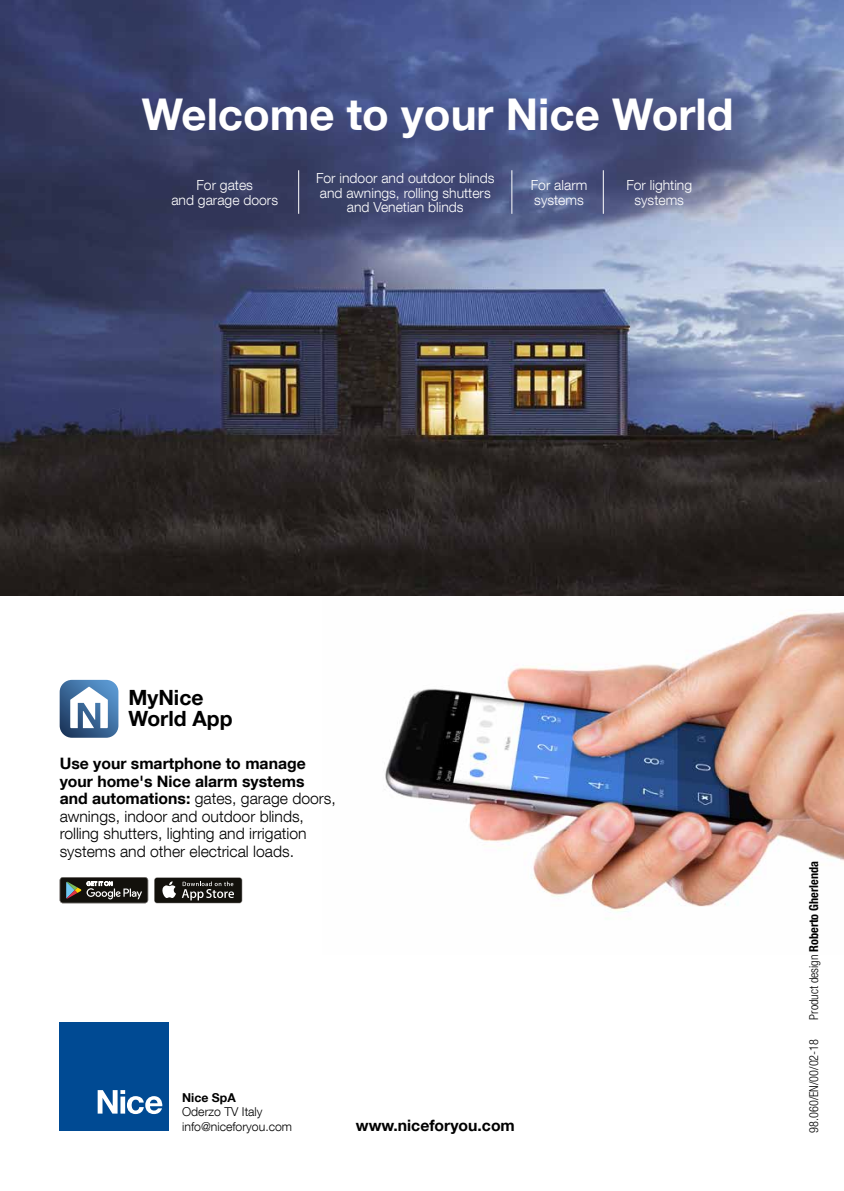
<style>
.page{position:relative;width:844px;height:1191px;background:#fff}
.page>*{position:absolute;margin:0;border:0;box-sizing:border-box;transform-origin:0 0}
.t1{font:700 43.75px "Helvetica Neue LT Com";color:#fff}
.t2{font:700 21px/21px "Helvetica Neue LT Com";color:#000}
.t3{font:300 15.75px/17.5px "Helvetica Neue LT Com";color:#000}
.t4{font:700 15.75px "Helvetica Neue LT Com";color:#000}
.t5{font:300 14px/14.9px "Helvetica Neue LT Com";color:#fff;text-align:center}
.t6{font:300 12.25px/14.7px "Helvetica Neue LT Com";color:#000}
.t7{font:700 condensed 12.25px "Helvetica Neue LT Pro";color:#000}
.t8{font:300 condensed 12.25px "Helvetica Neue LT Pro";color:#000}
.t9{font:700 12.25px "Helvetica Neue LT Com";color:#000}
.s1{font-weight:700}
.s2{font-weight:300}
</style>
<div class="page">
<img style="left:0;top:0;width:843px;height:595px">
<div style="left:60px;top:1021px;width:109px;height:109px;background:#004a93"></div>
<svg style="left:98px;top:1090px;width:64px;height:24px"></svg>
<svg style="left:60px;top:680px;width:58px;height:57px"></svg>
<img style="left:384px;top:612px;width:459px;height:300px">
<hr style="left:298px;top:170px;width:1px;height:44px;background:#fff">
<hr style="left:511px;top:170px;width:1px;height:44px;background:#fff">
<hr style="left:602px;top:170px;width:1px;height:44px;background:#fff">
<div style="left:154px;top:877px;width:88px;height:26px;background:#63605d;border-radius:3px"></div>
<div style="left:155px;top:878px;width:87px;height:25px;background:#13110c;border-radius:3px"></div>
<svg style="left:162px;top:881px;width:14px;height:17px"></svg>
<svg style="left:182px;top:881px;width:52px;height:19px"></svg>
<svg style="left:60px;top:877px;width:88px;height:26px;background:#3e3d38"></svg>
<h1 class="t1" style="left:142px;top:87px;width:593px">Welcome to your Nice World</h1>
<p class="t5" style="left:171px;top:177px;width:108px">For gates<br>and garage doors</p>
<p class="t5" style="left:316px;top:170px;width:180px">For indoor and outdoor blinds and awnings, rolling shutters and Venetian blinds</p>
<p class="t5" style="left:530px;top:177px;width:58px;text-align:left">For alarm systems</p>
<p class="t5" style="left:626px;top:177px;width:67px">For lighting systems</p>
<h2 class="t2" style="left:128px;top:686px;width:106px">MyNice<br>World App</h2>
<p class="t3" style="left:60px;top:754px;width:277px"><span class="s1">Use your smartphone to manage your home's Nice alarm systems and automations:</span> gates, garage doors, awnings, indoor and outdoor blinds, rolling shutters, lighting and irrigation systems and other electrical loads.</p>
<p class="t9" style="left:182px;top:1089px;width:55px">Nice SpA</p>
<p class="t6" style="left:182px;top:1104px;width:111px">Oderzo TV Italy info@niceforyou.com</p>
<p class="t4" style="left:356px;top:1115px;width:160px">www.niceforyou.com</p>
<p class="t7" style="left:806px;top:1019px;width:160px;rotate:-90deg"><span class="s2">Product design</span> Roberto Gherlenda</p>
<p class="t8" style="left:806px;top:1132px;width:95px;rotate:-90deg">98.060/EN/00/02-18</p>
</div>
